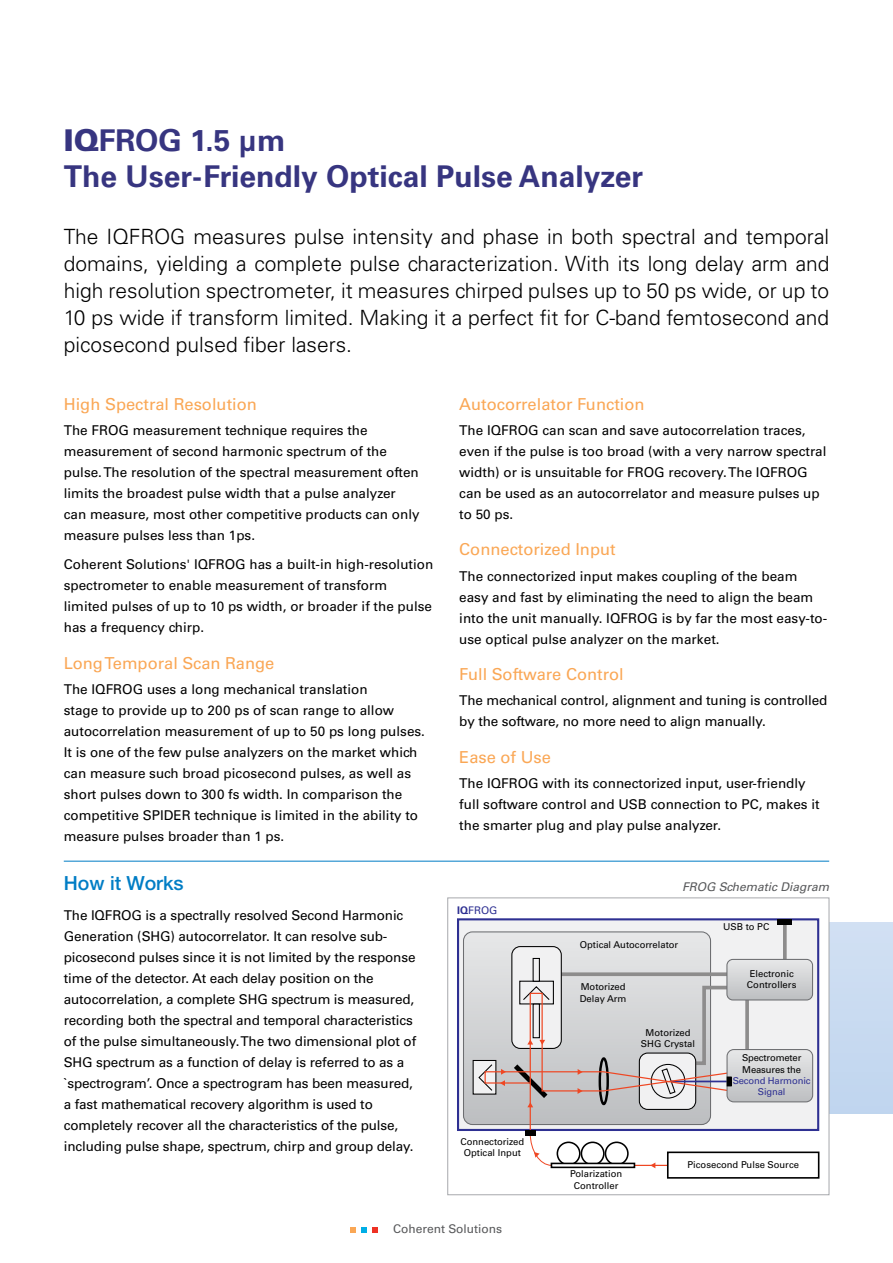
<style>
.page{position:relative;width:893px;height:1263px;background:#fff}
.page>*{position:absolute;margin:0;border:0;box-sizing:border-box;transform-origin:0 0}
.t1{font:700 30px/36px "Univers";color:#373580}
.t2{font:300 21px/27px "Univers";color:#000;text-align:justify}
.t3{font:500 19.5px "Helvetica Neue LT Pro";color:#007dc5}
.t4{font:16.5px "Univers";color:#faa755}
.t5{font:13.5px/21px "Univers";color:#000}
.t6{font:italic 12px "Univers";color:#58595b}
.t7{font:12px "Univers";color:#58595b}
.t8{font:10.5px "Univers";color:#2e3092}
.t9{font:9.45px/11.4px "Univers";color:#010101;text-align:center}
.t10{font:9.45px/11.4px "Univers";letter-spacing:-.015em;color:#2e3092;text-align:center}
.s1{font-weight:900}
.s2{font-weight:700}
</style>
<div class="page">
<svg style="left:350px;top:1227px;width:6px;height:5px"></svg>
<svg style="left:362px;top:1227px;width:5px;height:5px"></svg>
<svg style="left:373px;top:1227px;width:5px;height:5px"></svg>
<div style="left:826px;top:923px;width:67px;height:190px;background:#c9dbf1"></div>
<hr style="left:64px;top:861px;width:765px;height:1px;background:#007dc5">
<div style="left:458px;top:919px;width:360px;height:211px;background:#f1f1f2"></div>
<div style="left:457px;top:918px;width:362px;height:213px;border:2px solid #2e3092"></div>
<svg style="left:463px;top:933px;width:246px;height:190px"></svg>
<div style="left:473px;top:1060px;width:23px;height:34px;background:#f1f1f2"></div>
<div style="left:512px;top:946px;width:49px;height:102px;background:#f1f1f2;border-radius:8px"></div>
<div style="left:511px;top:946px;width:51px;height:103px;border:1px solid #010101;border-radius:8px"></div>
<div style="left:533px;top:958px;width:7px;height:24px;border:1px solid #010101"></div>
<svg style="left:783px;top:925px;width:4px;height:34px"></svg>
<div style="left:777px;top:919px;width:15px;height:6px;background:#010101"></div>
<div style="left:667px;top:1151px;width:152px;height:28px;border:2px solid #000"></div>
<svg style="left:478px;top:959px;width:335px;height:209px"></svg>
<div style="left:726px;top:959px;width:87px;height:41px;border:1px solid #6d6e71;border-radius:6px"></div>
<div style="left:448px;top:898px;width:381px;height:297px;border:1px solid #a7a9ac"></div>
<h1 class="t1" style="left:64px;top:123px;width:581px"><span class="s1">IQ</span>FROG 1.5 µm<br>The User-Friendly Optical Pulse Analyzer</h1>
<p class="t2" style="left:64px;top:223px;width:767px">The IQFROG measures pulse intensity and phase in both spectral and temporal domains, yielding a complete pulse characterization. With its long delay arm and high resolution spectrometer, it measures chirped pulses up to 50 ps wide, or up to 10 ps wide if transform limited. Making it a perfect fit for C-band femtosecond and picosecond pulsed fiber lasers.</p>
<p class="t4" style="left:64px;top:394px;width:195px">High Spectral Resolution</p>
<p class="t5" style="left:64px;top:420px;width:357px">The FROG measurement technique requires the measurement of second harmonic spectrum of the pulse. The resolution of the spectral measurement often limits the broadest pulse width that a pulse analyzer can measure, most other competitive products can only measure pulses less than 1ps.</p>
<p class="t5" style="left:64px;top:554px;width:371px">Coherent Solutions' IQFROG has a built-in high-resolution spectrometer to enable measurement of transform limited pulses of up to 10 ps width, or broader if the pulse has a frequency chirp.</p>
<p class="t4" style="left:64px;top:653px;width:212px">Long Temporal Scan Range</p>
<p class="t5" style="left:64px;top:679px;width:363px">The IQFROG uses a long mechanical translation<br>stage to provide up to 200 ps of scan range to allow autocorrelation measurement of up to 50 ps long pulses.<br>It is one of the few pulse analyzers on the market which can measure such broad picosecond pulses, as well as short pulses down to 300 fs width. In comparison the competitive SPIDER technique is limited in the ability to measure pulses broader than 1 ps.</p>
<p class="t4" style="left:459px;top:394px;width:187px">Autocorrelator Function</p>
<p class="t5" style="left:459px;top:420px;width:369px">The IQFROG can scan and save autocorrelation traces, even if the pulse is too broad (with a very narrow spectral width) or is unsuitable for FROG recovery. The IQFROG can be used as an autocorrelator and measure pulses up to 50 ps.</p>
<p class="t4" style="left:459px;top:540px;width:158px">Connectorized Input</p>
<p class="t5" style="left:459px;top:565px;width:369px">The connectorized input makes coupling of the beam easy and fast by eliminating the need to align the beam into the unit manually. IQFROG is by far the most easy-to&shy;use optical pulse analyzer on the market.</p>
<p class="t4" style="left:459px;top:664px;width:166px">Full Software Control</p>
<p class="t5" style="left:459px;top:690px;width:370px">The mechanical control, alignment and tuning is controlled by the software, no more need to align manually.</p>
<p class="t4" style="left:459px;top:747px;width:93px">Ease of Use</p>
<p class="t5" style="left:459px;top:773px;width:362px">The IQFROG with its connectorized input, user-friendly full software control and USB connection to PC, makes it the smarter plug and play pulse analyzer.</p>
<h3 class="t3" style="left:64px;top:872px;width:121px">How it Works</h3>
<p class="t6" style="left:682px;top:879px;width:149px">FROG Schematic Diagram</p>
<p class="t5" style="left:64px;top:905px;width:354px">The IQFROG is a spectrally resolved Second Harmonic Generation (SHG) autocorrelator. It can resolve sub&shy;picosecond pulses since it is not limited by the response time of the detector. At each delay position on the autocorrelation, a complete SHG spectrum is measured, recording both the spectral and temporal characteristics of the pulse simultaneously. The two dimensional plot of SHG spectrum as a function of delay is referred to as a `spectrogram’. Once a spectrogram has been measured, a fast mathematical recovery algorithm is used to completely recover all the characteristics of the pulse, including pulse shape, spectrum, chirp and group delay.</p>
<p class="t8" style="left:457px;top:904px;width:42px"><span class="s2">IQ</span>FROG</p>
<p class="t9" style="left:723px;top:921px;width:48px">USB to PC</p>
<p class="t9" style="left:580px;top:939px;width:100px">Optical Autocorrelator</p>
<p class="t9" style="left:747px;top:967px;width:51px;text-align:left">Electronic<br>Controllers</p>
<p class="t9" style="left:580px;top:981px;width:48px;text-align:left">Motorized<br>Delay Arm</p>
<p class="t9" style="left:641px;top:1027px;width:56px">Motorized<br>SHG Crystal</p>
<p class="t9" style="left:742px;top:1052px;width:61px;text-align:left">Spectrometer<br>Measures the</p>
<p class="t10" style="left:733px;top:1075px;width:79px">Second Harmonic<br>Signal</p>
<p class="t9" style="left:460px;top:1136px;width:65px">Connectorized<br>Optical Input</p>
<p class="t7" style="left:393px;top:1222px;width:111px">Coherent Solutions</p>
<p class="t9" style="left:570px;top:1168px;width:54px">Polarization<br>Controller</p>
<p class="t9" style="left:687px;top:1159px;width:113px">Picosecond Pulse Source</p>
</div>
